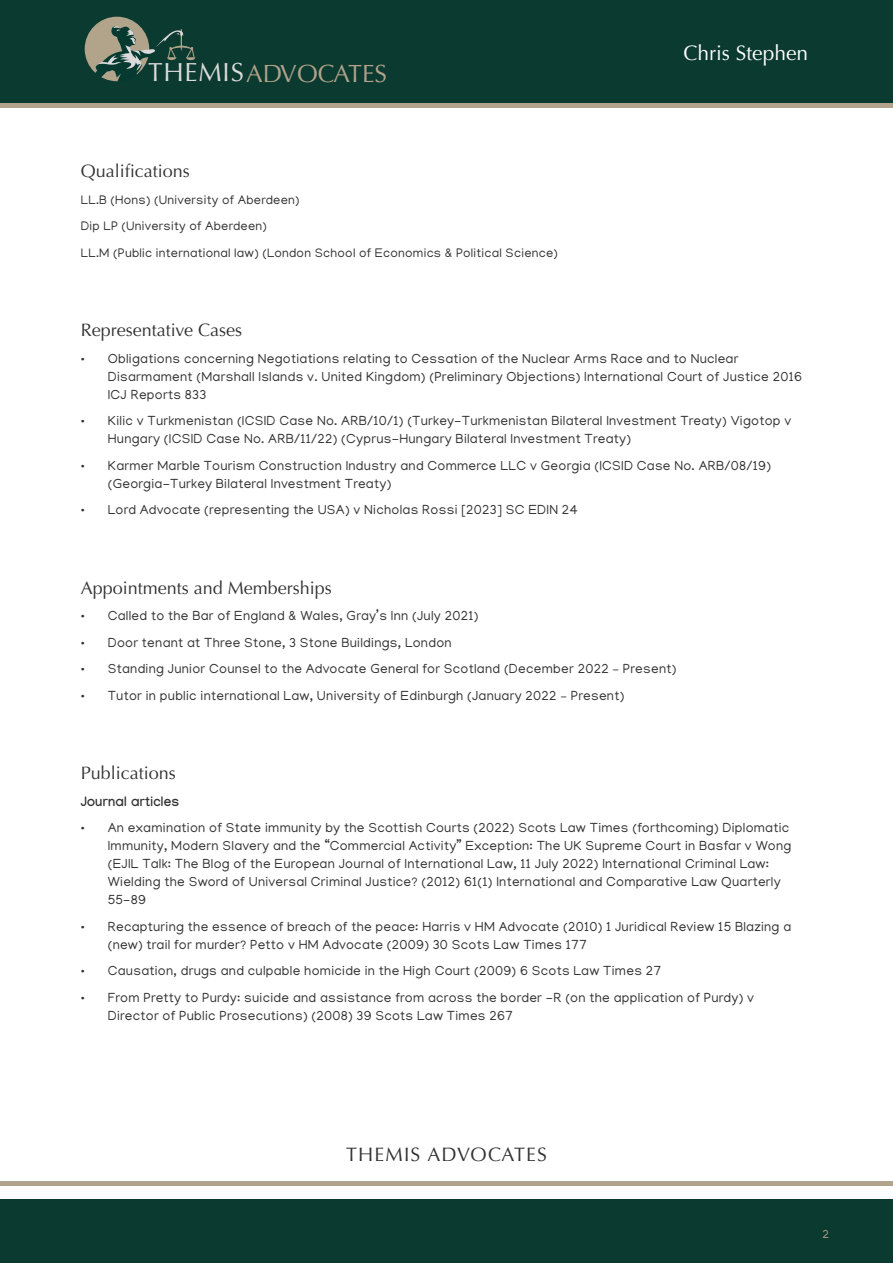
<style>
.page{position:relative;width:893px;height:1263px;background:#fff}
.page>*{position:absolute;margin:0;border:0;box-sizing:border-box;transform-origin:0 0}
.t1{font:24.9px "Optima";color:#b2a38b}
.t2{font:21px "Optima";color:#fff}
.t3{font:19.5px "Optima";letter-spacing:.06em;color:#333232}
.t4{font:18px "Optima";color:#333232}
.t5{font:13.5px/18px "Manjari";letter-spacing:.02em;color:#333232}
.t6{font:700 13.5px "Manjari";letter-spacing:.02em;color:#333232}
.t7{font:12.75px/26.5px "Manjari";letter-spacing:.02em;color:#333232}
.t8{font:12px "Manjari";color:#b1a28b}
.s1{font-size:26.25px;color:#dbdbdb}
</style>
<div class="page">
<div style="left:0;top:1199px;width:893px;height:64px;background:#0b3a30"></div>
<div style="left:0;top:1181px;width:893px;height:5px;background:#b2a38c"></div>
<div style="left:0;top:0;width:893px;height:107px;background:#0b3a30"></div>
<div style="left:85px;top:17px;width:64px;height:64px;background:#b2a38b;border-radius:50%"></div>
<svg style="left:95px;top:24px;width:100px;height:58px"></svg>
<div style="left:0;top:103px;width:893px;height:5px;background:#b2a38c"></div>
<h1 class="t1" style="left:148px;top:59px;width:240px"><span class="s1">THEMIS</span>ADVOCATES</h1>
<h3 class="t4" style="left:81px;top:161px;width:111px">Qualifications</h3>
<p class="t7" style="left:81px;top:186px;width:479px">LL.B (Hons) (University of Aberdeen)<br>Dip LP (University of Aberdeen)<br>LL.M (Public international law) (London School of Economics &amp; Political Science)</p>
<h2 class="t2" style="left:683px;top:41px;width:126px">Chris Stephen</h2>
<h3 class="t4" style="left:81px;top:320px;width:163px">Representative Cases</h3>
<p class="t5" style="left:108px;top:349px;width:696px;text-indent:-27px">• Obligations concerning Negotiations relating to Cessation of the Nuclear Arms Race and to Nuclear<br>Disarmament (Marshall Islands v. United Kingdom) (Preliminary Objections) International Court of Justice 2016<br>ICJ Reports 833</p>
<p class="t5" style="left:108px;top:412px;width:685px;text-indent:-27px">• Kilic v Turkmenistan (ICSID Case No. ARB/10/1) (Turkey-Turkmenistan Bilateral Investment Treaty) Vigotop v<br>Hungary (ICSID Case No. ARB/11/22) (Cyprus-Hungary Bilateral Investment Treaty)</p>
<p class="t5" style="left:108px;top:456px;width:665px;text-indent:-27px">• Karmer Marble Tourism Construction Industry and Commerce LLC v Georgia (ICSID Case No. ARB/08/19) (Georgia-Turkey Bilateral Investment Treaty)</p>
<p class="t5" style="left:81px;top:501px;width:499px">• Lord Advocate (representing the USA) v Nicholas Rossi [2023] SC EDIN 24</p>
<h3 class="t4" style="left:81px;top:577px;width:253px">Appointments and Memberships</h3>
<p class="t5" style="left:81px;top:607px;width:399px">• Called to the Bar of England &amp; Wales, Gray’s Inn (July 2021)</p>
<p class="t5" style="left:81px;top:633px;width:372px">• Door tenant at Three Stone, 3 Stone Buildings, London</p>
<p class="t5" style="left:81px;top:660px;width:597px">• Standing Junior Counsel to the Advocate General for Scotland (December 2022 – Present)</p>
<p class="t5" style="left:81px;top:686px;width:545px">• Tutor in public international Law, University of Edinburgh (January 2022 – Present)</p>
<h3 class="t4" style="left:81px;top:763px;width:97px">Publications</h3>
<p class="t6" style="left:81px;top:793px;width:100px">Journal articles</p>
<p class="t5" style="left:108px;top:819px;width:685px;text-indent:-27px">• An examination of State immunity by the Scottish Courts (2022) Scots Law Times (forthcoming) Diplomatic Immunity, Modern Slavery and the “Commercial Activity” Exception: The UK Supreme Court in Basfar v Wong (EJIL Talk: The Blog of the European Journal of International Law, 11 July 2022) International Criminal Law:<br>Wielding the Sword of Universal Criminal Justice? (2012) 61(1) International and Comparative Law Quarterly 55-89</p>
<p class="t5" style="left:108px;top:917px;width:685px;text-indent:-27px">• Recapturing the essence of breach of the peace: Harris v HM Advocate (2010) 1 Juridical Review 15 Blazing a (new) trail for murder? Petto v HM Advocate (2009) 30 Scots Law Times 177</p>
<p class="t5" style="left:81px;top:962px;width:582px">• Causation, drugs and culpable homicide in the High Court (2009) 6 Scots Law Times 27</p>
<p class="t5" style="left:108px;top:988px;width:648px;text-indent:-27px">• From Pretty to Purdy: suicide and assistance from across the border -R (on the application of Purdy) v<br>Director of Public Prosecutions) (2008) 39 Scots Law Times 267</p>
<h3 class="t3" style="left:346px;top:1142px;width:202px">THEMIS ADVOCATES</h3>
<p class="t8" style="left:823px;top:1226px;width:8px">2</p>
</div>
